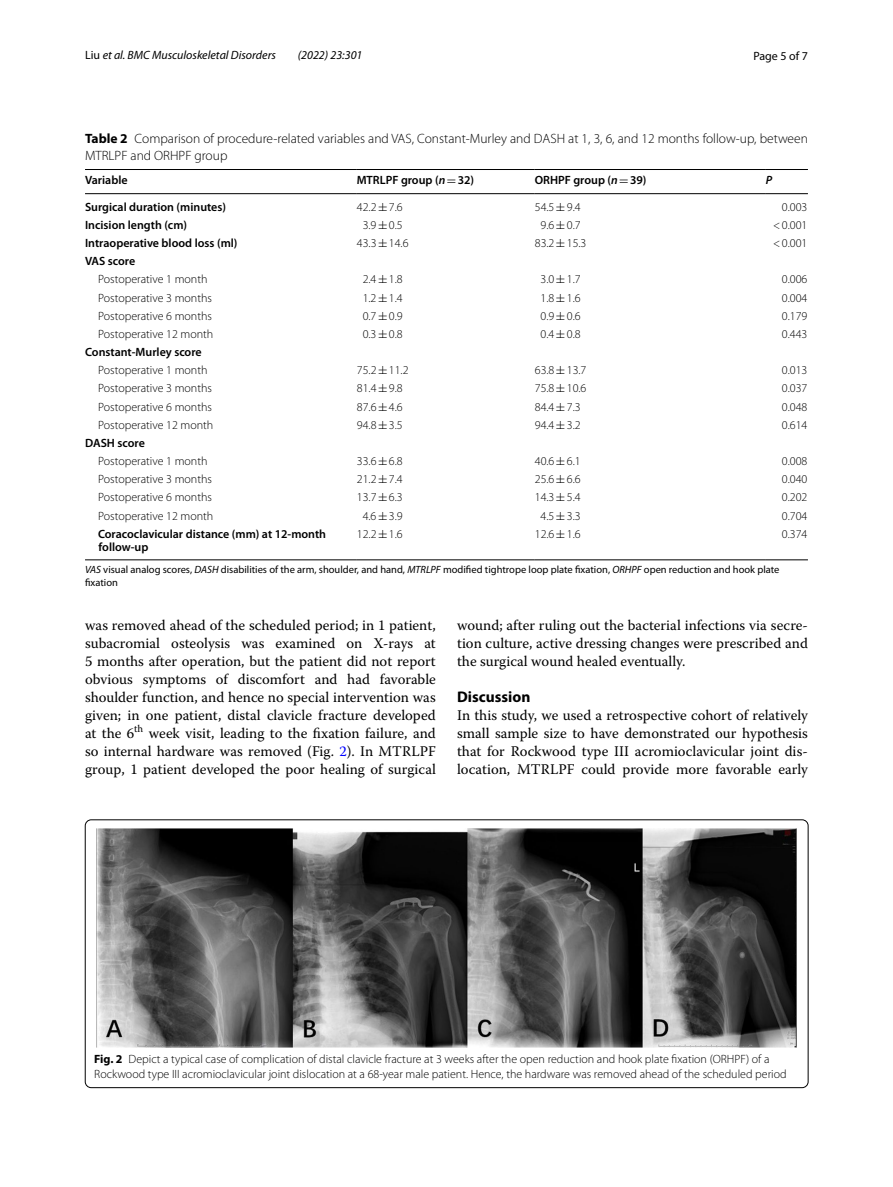
<style>
.page{position:relative;width:893px;height:1187px;background:#fff}
.page>*{position:absolute;margin:0;border:0;box-sizing:border-box;transform-origin:0 0}
.t1{font:700 15.45px "Myriad Pro";color:#000}
.t2{font:14.7px/18px "Warnock Pro";color:#000;text-align:justify}
.t3{font:300 13.5px/16.5px "Myriad Pro";color:#000}
.t4{font:300 12px/15px "Myriad Pro";color:#000}
.t5{font:600 12px/13.5px "Myriad Pro";color:#000}
.t6{font:italic 12px "Myriad Pro";color:#000}
.t7{font:12px "Myriad Pro";color:#000}
.t8{font:italic 600 12px "Myriad Pro";color:#000}
.t9{font:10.5px/12.8px "Myriad Pro";color:#000}
.s1{font-style:normal}
.s2{font-weight:700}
.s3{font-style:italic}
.s4{font-family:"MTSY";font-weight:400}
.s5{color:#00f}
</style>
<div class="page">
<hr style="left:85px;top:169px;width:272px;height:1px;background:#000">
<hr style="left:85px;top:193px;width:272px;height:1px;background:#000">
<hr style="left:357px;top:169px;width:178px;height:1px;background:#000">
<hr style="left:357px;top:193px;width:178px;height:1px;background:#000">
<hr style="left:535px;top:169px;width:231px;height:1px;background:#000">
<hr style="left:535px;top:193px;width:231px;height:1px;background:#000">
<hr style="left:766px;top:169px;width:42px;height:1px;background:#000">
<hr style="left:766px;top:193px;width:42px;height:1px;background:#000">
<hr style="left:85px;top:559px;width:272px;height:1px;background:#000">
<hr style="left:357px;top:559px;width:178px;height:1px;background:#000">
<hr style="left:535px;top:559px;width:231px;height:1px;background:#000">
<hr style="left:766px;top:559px;width:42px;height:1px;background:#000">
<img style="left:96px;top:828px;width:701px;height:219px">
<div style="left:85px;top:819px;width:723px;height:268px;border:1px solid #000;border-radius:6px"></div>
<p class="t6" style="left:85px;top:48px;width:192px"><span class="s1">Liu</span> et al. BMC Musculoskeletal Disorders</p>
<p class="t6" style="left:298px;top:48px;width:66px">(2022) 23:301</p>
<p class="t7" style="left:753px;top:48px;width:56px">Page 5 of 7</p>
<p class="t3" style="left:85px;top:130px;width:724px"><span class="s2">Table 2</span> Comparison of procedure-related variables and VAS, Constant-Murley and DASH at 1, 3, 6, and 12 months follow-up, between<br>MTRLPF and ORHPF group</p>
<p class="t5" style="left:85px;top:173px;width:44px">Variable</p>
<p class="t5" style="left:357px;top:173px;width:119px">MTRLPF group (<span class="s3">n</span><span class="s4">=</span>32)</p>
<p class="t5" style="left:535px;top:173px;width:113px">ORHPF group (<span class="s3">n</span><span class="s4">=</span>39)</p>
<p class="t8" style="left:766px;top:172px;width:8px">P</p>
<p class="t5" style="left:85px;top:200px;width:143px">Surgical duration (minutes)</p>
<p class="t4" style="left:357px;top:199px;width:47px">42.2<span class="s4">±</span>7.6</p>
<p class="t4" style="left:535px;top:199px;width:47px">54.5<span class="s4">±</span>9.4</p>
<p class="t4" style="left:782px;top:199px;width:27px">0.003</p>
<p class="t5" style="left:85px;top:218px;width:104px">Incision length (cm)</p>
<p class="t4" style="left:363px;top:218px;width:41px">3.9<span class="s4">±</span>0.5</p>
<p class="t4" style="left:541px;top:218px;width:41px">9.6<span class="s4">±</span>0.7</p>
<p class="t4" style="left:773px;top:218px;width:36px">&lt;0.001</p>
<p class="t5" style="left:85px;top:236px;width:154px">Intraoperative blood loss (ml)</p>
<p class="t4" style="left:357px;top:236px;width:53px">43.3<span class="s4">±</span>14.6</p>
<p class="t4" style="left:535px;top:236px;width:53px">83.2<span class="s4">±</span>15.3</p>
<p class="t4" style="left:773px;top:236px;width:36px">&lt;0.001</p>
<p class="t5" style="left:85px;top:254px;width:52px">VAS score</p>
<p class="t4" style="left:98px;top:272px;width:111px">Postoperative 1 month</p>
<p class="t4" style="left:363px;top:272px;width:41px">2.4<span class="s4">±</span>1.8</p>
<p class="t4" style="left:541px;top:272px;width:41px">3.0<span class="s4">±</span>1.7</p>
<p class="t4" style="left:782px;top:272px;width:27px">0.006</p>
<p class="t4" style="left:98px;top:290px;width:115px">Postoperative 3 months</p>
<p class="t4" style="left:363px;top:290px;width:41px">1.2<span class="s4">±</span>1.4</p>
<p class="t4" style="left:541px;top:290px;width:41px">1.8<span class="s4">±</span>1.6</p>
<p class="t4" style="left:782px;top:290px;width:27px">0.004</p>
<p class="t4" style="left:98px;top:308px;width:115px">Postoperative 6 months</p>
<p class="t4" style="left:363px;top:308px;width:41px">0.7<span class="s4">±</span>0.9</p>
<p class="t4" style="left:541px;top:308px;width:41px">0.9<span class="s4">±</span>0.6</p>
<p class="t4" style="left:782px;top:308px;width:27px">0.179</p>
<p class="t4" style="left:98px;top:326px;width:117px">Postoperative 12 month</p>
<p class="t4" style="left:363px;top:326px;width:41px">0.3<span class="s4">±</span>0.8</p>
<p class="t4" style="left:541px;top:326px;width:41px">0.4<span class="s4">±</span>0.8</p>
<p class="t4" style="left:782px;top:326px;width:27px">0.443</p>
<p class="t5" style="left:85px;top:345px;width:118px">Constant-Murley score</p>
<p class="t4" style="left:98px;top:363px;width:111px">Postoperative 1 month</p>
<p class="t4" style="left:357px;top:363px;width:53px">75.2<span class="s4">±</span>11.2</p>
<p class="t4" style="left:535px;top:363px;width:53px">63.8<span class="s4">±</span>13.7</p>
<p class="t4" style="left:782px;top:363px;width:27px">0.013</p>
<p class="t4" style="left:98px;top:381px;width:115px">Postoperative 3 months</p>
<p class="t4" style="left:357px;top:381px;width:47px">81.4<span class="s4">±</span>9.8</p>
<p class="t4" style="left:535px;top:381px;width:53px">75.8<span class="s4">±</span>10.6</p>
<p class="t4" style="left:782px;top:381px;width:27px">0.037</p>
<p class="t4" style="left:98px;top:399px;width:115px">Postoperative 6 months</p>
<p class="t4" style="left:357px;top:399px;width:47px">87.6<span class="s4">±</span>4.6</p>
<p class="t4" style="left:535px;top:399px;width:47px">84.4<span class="s4">±</span>7.3</p>
<p class="t4" style="left:782px;top:399px;width:27px">0.048</p>
<p class="t4" style="left:98px;top:417px;width:117px">Postoperative 12 month</p>
<p class="t4" style="left:357px;top:417px;width:47px">94.8<span class="s4">±</span>3.5</p>
<p class="t4" style="left:535px;top:417px;width:47px">94.4<span class="s4">±</span>3.2</p>
<p class="t4" style="left:782px;top:417px;width:27px">0.614</p>
<p class="t5" style="left:85px;top:436px;width:61px">DASH score</p>
<p class="t4" style="left:98px;top:453px;width:111px">Postoperative 1 month</p>
<p class="t4" style="left:357px;top:453px;width:47px">33.6<span class="s4">±</span>6.8</p>
<p class="t4" style="left:535px;top:453px;width:47px">40.6<span class="s4">±</span>6.1</p>
<p class="t4" style="left:782px;top:453px;width:27px">0.008</p>
<p class="t4" style="left:98px;top:472px;width:115px">Postoperative 3 months</p>
<p class="t4" style="left:357px;top:472px;width:47px">21.2<span class="s4">±</span>7.4</p>
<p class="t4" style="left:535px;top:472px;width:47px">25.6<span class="s4">±</span>6.6</p>
<p class="t4" style="left:782px;top:472px;width:27px">0.040</p>
<p class="t4" style="left:98px;top:490px;width:115px">Postoperative 6 months</p>
<p class="t4" style="left:357px;top:490px;width:47px">13.7<span class="s4">±</span>6.3</p>
<p class="t4" style="left:535px;top:490px;width:47px">14.3<span class="s4">±</span>5.4</p>
<p class="t4" style="left:782px;top:490px;width:27px">0.202</p>
<p class="t4" style="left:98px;top:508px;width:117px">Postoperative 12 month</p>
<p class="t4" style="left:363px;top:508px;width:41px">4.6<span class="s4">±</span>3.9</p>
<p class="t4" style="left:541px;top:508px;width:41px">4.5<span class="s4">±</span>3.3</p>
<p class="t4" style="left:782px;top:508px;width:27px">0.704</p>
<p class="t5" style="left:98px;top:526px;width:230px">Coracoclavicular distance (mm) at 12-month follow-up</p>
<p class="t4" style="left:357px;top:526px;width:47px">12.2<span class="s4">±</span>1.6</p>
<p class="t4" style="left:535px;top:526px;width:47px">12.6<span class="s4">±</span>1.6</p>
<p class="t4" style="left:782px;top:526px;width:27px">0.374</p>
<p class="t9" style="left:85px;top:563px;width:696px"><span class="s3">VAS</span> visual analog scores, <span class="s3">DASH</span> disabilities of the arm, shoulder, and hand, <span class="s3">MTRLPF</span> modified tightrope loop plate fixation, <span class="s3">ORHPF</span> open reduction and hook plate fixation</p>
<p class="t2" style="left:85px;top:616px;width:352px">was removed ahead of the scheduled period; in 1 patient, subacromial osteolysis was examined on X-rays at 5 months after operation, but the patient did not report obvious symptoms of discomfort and had favorable shoulder function, and hence no special intervention was given; in one patient, distal clavicle fracture developed at the 6<sup>th</sup> week visit, leading to the fixation failure, and so internal hardware was removed (Fig. <span class="s5">2</span>). In MTRLPF group, 1 patient developed the poor healing of surgical</p>
<p class="t2" style="left:457px;top:616px;width:352px">wound; after ruling out the bacterial infections via secre&shy;tion culture, active dressing changes were prescribed and the surgical wound healed eventually.</p>
<p class="t1" style="left:457px;top:687px;width:75px">Discussion</p>
<p class="t2" style="left:457px;top:706px;width:352px">In this study, we used a retrospective cohort of relatively small sample size to have demonstrated our hypothesis that for Rockwood type III acromioclavicular joint dis&shy;location, MTRLPF could provide more favorable early</p>
<p class="t4" style="left:94px;top:1051px;width:694px"><span class="s2">Fig. 2</span> Depict a typical case of complication of distal clavicle fracture at 3 weeks after the open reduction and hook plate fixation (ORHPF) of a<br>Rockwood type III acromioclavicular joint dislocation at a 68-year male patient. Hence, the hardware was removed ahead of the scheduled period</p>
</div>
